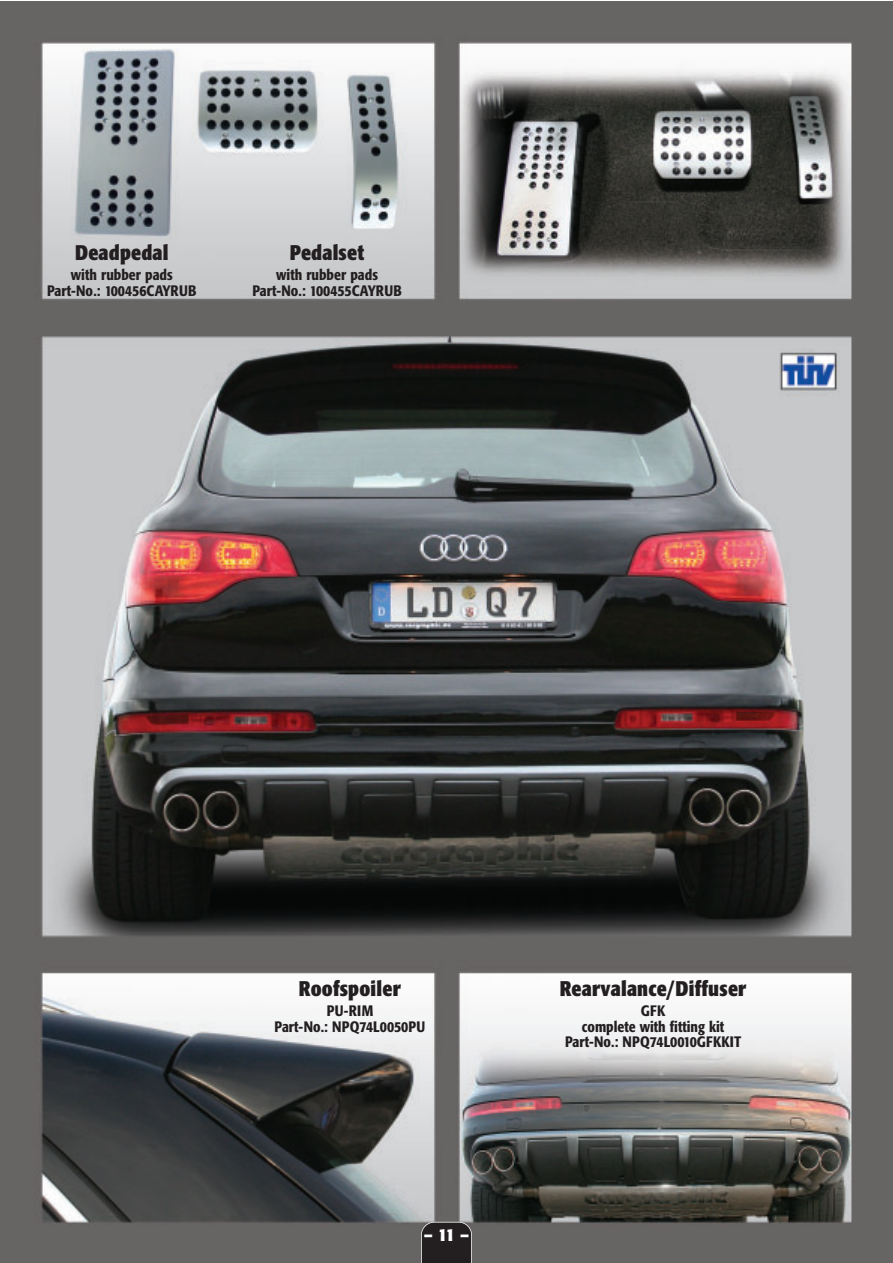
<style>
.page{position:relative;width:893px;height:1263px;background:#fff}
.page>*{position:absolute;margin:0;border:0;box-sizing:border-box;transform-origin:0 0}
.t1{font:700 21px "Formata Condensed BQ";letter-spacing:.01em;color:#231f20}
.t2{font:700 18px "Formata Condensed BQ";color:#fff}
.t3{font:500 15px/15.8px "Formata Condensed BQ";color:#231f20;text-align:center}
</style>
<div class="page">
<img style="left:0;top:1px;width:892px;height:1262px">
<svg style="left:421px;top:1222px;width:51px;height:41px;background:#2e2a2b"></svg>
<h1 class="t1" style="left:75px;top:244px;width:95px">Deadpedal</h1>
<p class="t3" style="left:47px;top:268px;width:151px">with rubber pads<br>Part-No.: 100456CAYRUB</p>
<h1 class="t1" style="left:290px;top:244px;width:76px">Pedalset</h1>
<p class="t3" style="left:252px;top:268px;width:151px">with rubber pads<br>Part-No.: 100455CAYRUB</p>
<h1 class="t1" style="left:299px;top:980px;width:104px">Roofspoiler</h1>
<p class="t3" style="left:275px;top:1004px;width:152px">PU-RIM<br>Part-No.: NPQ74L0050PU</p>
<p class="t2" style="left:424px;top:1227px;width:47px">– 11 –</p>
<h1 class="t1" style="left:560px;top:980px;width:188px">Rearvalance/Diffuser</h1>
<p class="t3" style="left:565px;top:1004px;width:178px">GFK<br>complete with fitting kit<br>Part-No.: NPQ74L0010GFKKIT</p>
</div>
